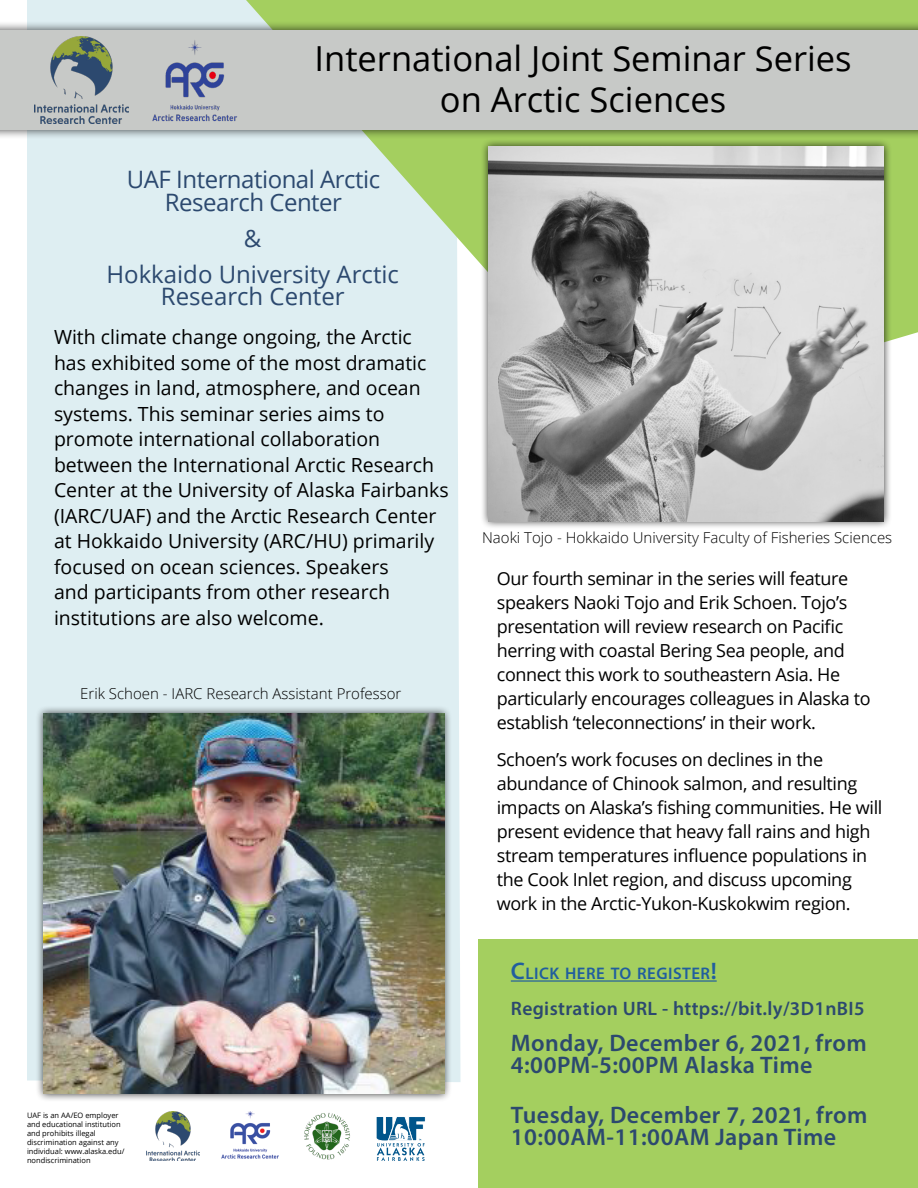
<style>
.page{position:relative;width:918px;height:1188px;background:#fff}
.page>*{position:absolute;margin:0;border:0;box-sizing:border-box;transform-origin:0 0}
.t1{font:34.5px/41.4px "Open Sans";color:#000;text-align:center}
.t2{font:600 24px/22.5px "Myriad Pro";letter-spacing:.02em;color:#2c496f}
.t3{font:24px/36px "Open Sans";color:#2c496f;text-align:center}
.t4{font:24px/22.5px "Open Sans";letter-spacing:-.02em;color:#2c496f;text-align:center}
.t5{font:19.5px/25.5px "Open Sans";color:#000}
.t6{font:600 19.5px "Myriad Pro";letter-spacing:.02em;color:#2c496f}
.t7{font:18px/24px "Open Sans";letter-spacing:-.02em;color:#000}
.t8{font:600 16.8px "Myriad Pro";letter-spacing:.03em;color:#215e9e}
.t9{font:300 15px "Open Sans";color:#000}
.t10{font:7.5px/9px "Open Sans";color:#000}
.s1{font-size:24px}
</style>
<div class="page">
<div style="left:478px;top:940px;width:440px;height:248px;background:#a4cf5f"></div>
<div style="left:27px;top:0;width:433px;height:1082px;background:#deeef2"></div>
<svg style="left:246px;top:0;width:672px;height:420px;fill:#deeef2"></svg>
<div style="left:0;top:21px;width:918px;height:118px;background:#000;opacity:.75"></div>
<div style="left:0;top:30px;width:918px;height:100px;background:#c7c9c7"></div>
<img style="left:35px;top:37px;width:93px;height:86px">
<img style="left:147px;top:1112px;width:53px;height:49px">
<svg style="left:376px;top:1117px;width:49px;height:44px"></svg>
<div style="left:480px;top:138px;width:412px;height:391px;background:#000;opacity:.75"></div>
<img style="left:488px;top:146px;width:396px;height:375px">
<hr style="left:511px;top:980px;width:206px;height:2px;background:#215e9e">
<img style="left:152px;top:40px;width:85px;height:82px">
<img style="left:304px;top:1113px;width:46px;height:47px">
<img style="left:221px;top:1112px;width:58px;height:47px">
<div style="left:36px;top:706px;width:416px;height:396px;background:#000;opacity:.75"></div>
<img style="left:43px;top:714px;width:401px;height:380px">
<h1 class="t1" style="left:315px;top:37px;width:539px">International Joint Seminar Series on Arctic Sciences</h1>
<h2 class="t4" style="left:127px;top:168px;width:255px">UAF International Arctic<br>Research Center</h2>
<h2 class="t3" style="left:106px;top:220px;width:294px">&amp;<br>Hokkaido University Arctic</h2>
<h2 class="t3" style="left:161px;top:278px;width:185px">Research Center</h2>
<p class="t5" style="left:54px;top:324px;width:396px">With climate change ongoing, the Arctic has exhibited some of the most dramatic changes in land, atmosphere, and ocean systems. This seminar series aims to promote international collaboration between the International Arctic Research Center at the University of Alaska Fairbanks (IARC/UAF) and the Arctic Research Center at Hokkaido University (ARC/HU) primarily focused on ocean sciences. Speakers<br>and participants from other research institutions are also welcome.</p>
<p class="t9" style="left:80px;top:683px;width:323px">Erik Schoen - IARC Research Assistant Professor</p>
<p class="t10" style="left:27px;top:1110px;width:99px">UAF is an AA/EO employer and educational institution and prohibits illegal discrimination against any individual: www.alaska.edu/ nondiscrimination</p>
<p class="t9" style="left:482px;top:527px;width:412px">Naoki Tojo - Hokkaido University Faculty of Fisheries Sciences</p>
<p class="t7" style="left:497px;top:566px;width:375px">Our fourth seminar in the series will feature speakers Naoki Tojo and Erik Schoen. Tojo’s presentation will review research on Pacific herring with coastal Bering Sea people, and connect this work to southeastern Asia. He particularly encourages colleagues in Alaska to establish ‘teleconnections’ in their work.</p>
<p class="t7" style="left:497px;top:747px;width:387px">Schoen’s work focuses on declines in the abundance of Chinook salmon, and resulting impacts on Alaska’s fishing communities. He will present evidence that heavy fall rains and high stream temperatures influence populations in the Cook Inlet region, and discuss upcoming work in the Arctic-Yukon-Kuskokwim region.</p>
<p class="t8" style="left:511px;top:962px;width:207px"><span class="s1">C</span>LICK HERE TO REGISTER<span class="s1">!</span></p>
<p class="t6" style="left:511px;top:996px;width:355px">Registration URL - https://bit.ly/3D1nBI5</p>
<h2 class="t2" style="left:511px;top:1031px;width:358px">Monday, December 6, 2021, from<br>4:00PM-5:00PM Alaska Time</h2>
<h2 class="t2" style="left:511px;top:1103px;width:358px">Tuesday, December 7, 2021, from<br>10:00AM-11:00AM Japan Time</h2>
</div>
